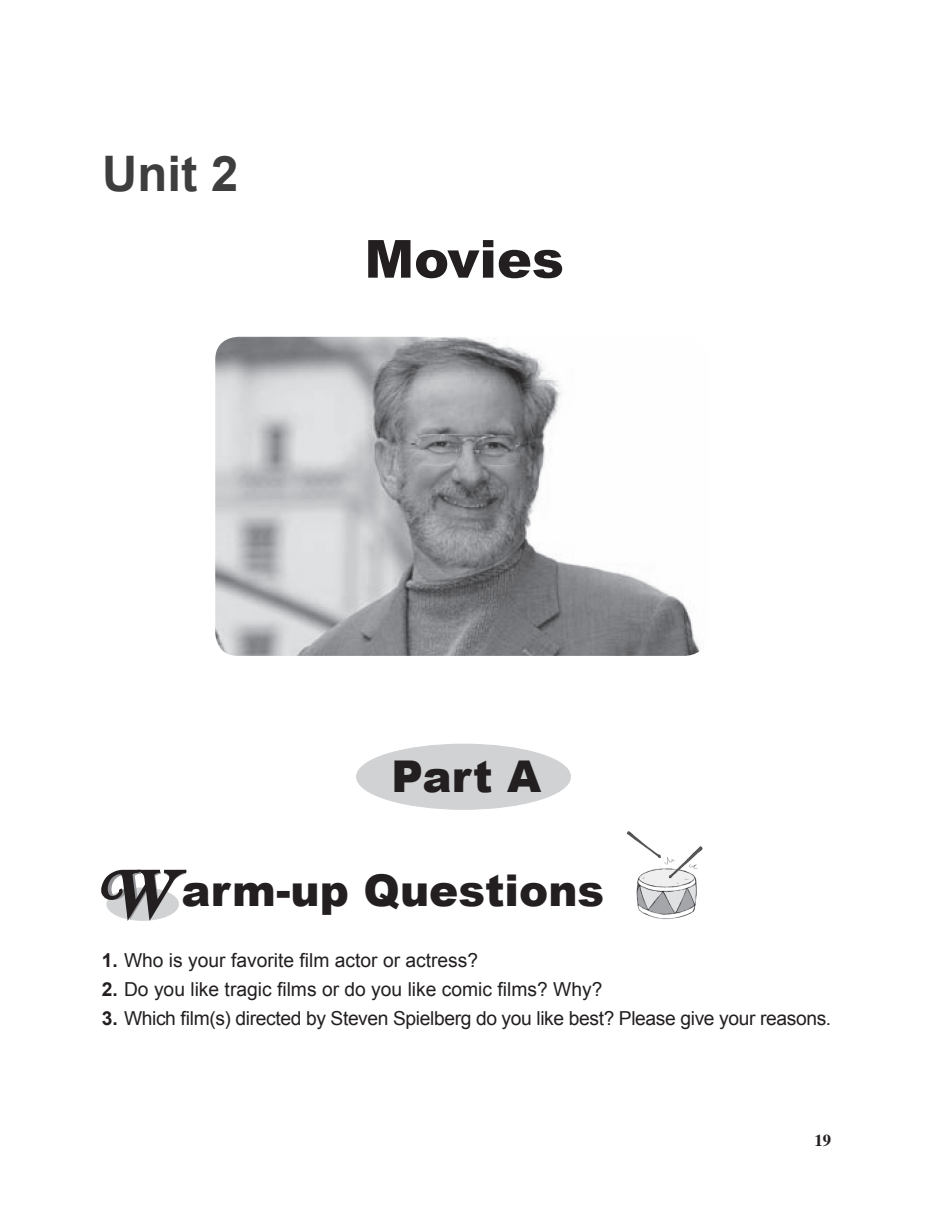
<style>
.page{position:relative;width:933px;height:1216px;background:#fff}
.page>*{position:absolute;margin:0;border:0;box-sizing:border-box;transform-origin:0 0}
.t1{font:900 52.5px "Arial";color:#231f20}
.t2{font:700 49px "Arial";color:#3e3e3f}
.t3{font:900 43.75px "Arial";color:#231f20}
.t4{font:19.25px "Arial";color:#231f20}
.t5{font:19.25px "Arial";letter-spacing:-.02em;color:#231f20}
.t6{font:700 16.62px "Times";color:#231f20}
.s1{font-family:"Black Chancery";font-weight:400;font-style:italic;font-size:59.5px}
.s2{font-family:"Black Chancery";font-weight:400;font-style:italic;font-size:56px;color:#939598}
.s3{font-weight:700}
</style>
<div class="page">
<div style="left:356px;top:744px;width:214px;height:65px;background:#d1d2d4;border-radius:50%"></div>
<img style="left:216px;top:338px;width:485px;height:316px">
<div style="left:213px;top:335px;width:496px;height:322px;border:2px solid #fff;border-radius:24px"></div>
<img style="left:626px;top:831px;width:77px;height:89px">
<svg style="left:101px;top:869px;width:86px;height:52px"></svg>
<h2 class="t2" style="left:102px;top:141px;width:138px">Unit 2</h2>
<h1 class="t1" style="left:364px;top:221px;width:201px">Movies</h1>
<h3 class="t3" style="left:391px;top:744px;width:151px">Part A</h3>
<h3 class="t3" style="left:96px;top:858px;width:509px"><span class="s1">W</span><span class="s2">W</span> arm-up Questions</h3>
<p class="t4" style="left:102px;top:947px;width:378px"><span class="s3">1.</span> Who is your favorite film actor or actress?</p>
<p class="t4" style="left:102px;top:976px;width:502px"><span class="s3">2.</span> Do you like tragic films or do you like comic films? Why?</p>
<p class="t5" style="left:102px;top:1005px;width:731px"><span class="s3">3.</span> Which film(s) directed by Steven Spielberg do you like best? Please give your reasons.</p>
<p class="t6" style="left:814px;top:1130px;width:18px">19</p>
</div>
